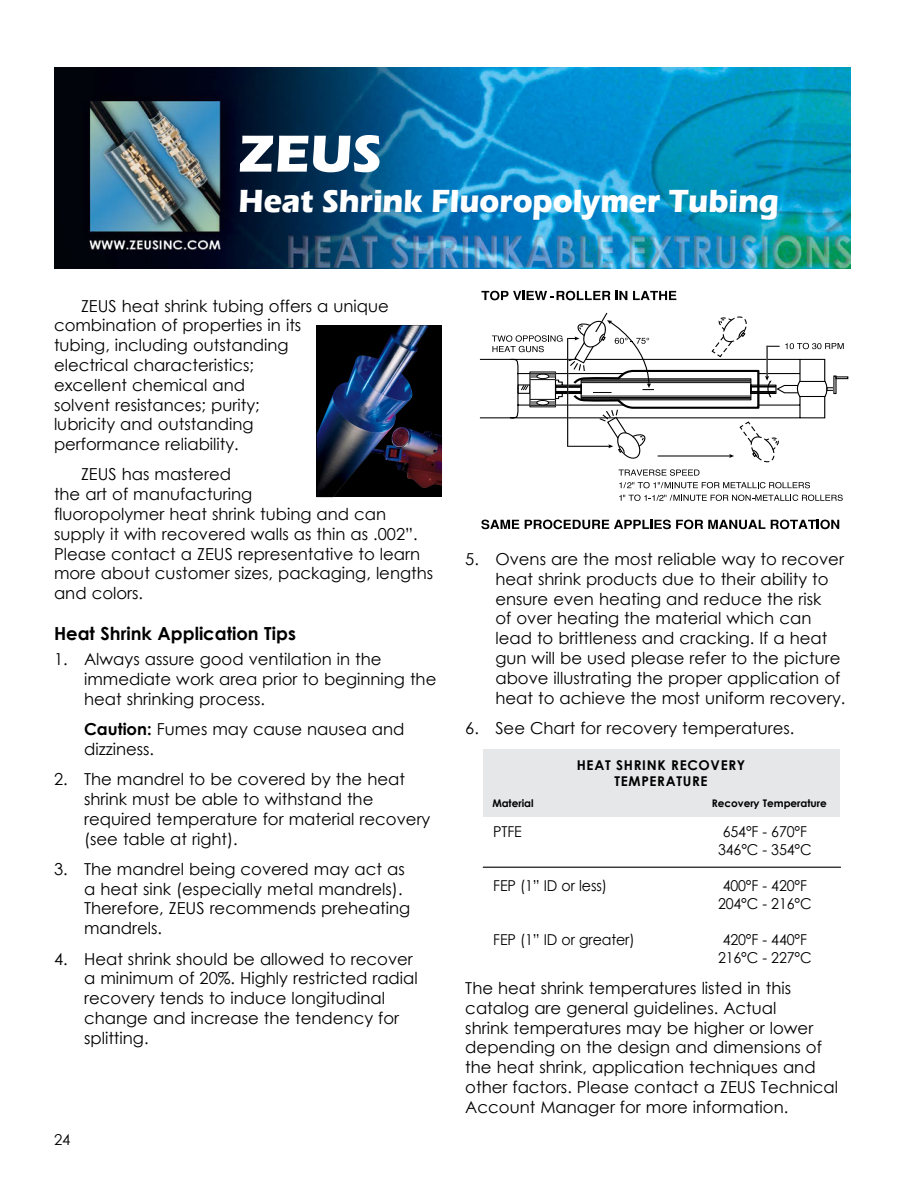
<style>
.page{position:relative;width:918px;height:1188px;background:#fff}
.page>*{position:absolute;margin:0;border:0;box-sizing:border-box;transform-origin:0 0}
.t1{font:700 54px "Eras ITC";color:#fff}
.t2{font:700 33px "Eras ITC";color:#fff;scale:.93 1}
.t3{font:700 18px "Century Gothic";color:#000}
.t4{font:16.5px/19.8px "Century Gothic";color:#000}
.t5{font:15px/18px "Century Gothic";letter-spacing:-.01em;color:#000;text-align:center;scale:.95 1}
.t6{font:15px "Century Gothic";letter-spacing:-.01em;color:#000}
.t7{font:700 13.5px/16.5px "Century Gothic";letter-spacing:.05em;color:#000;text-align:center}
.t8{font:700 10.5px "Century Gothic";letter-spacing:-.005em;color:#000}
.s1{font-weight:700}
</style>
<div class="page">
<div style="left:483px;top:750px;width:356px;height:67px;background:#e6e7e8"></div>
<hr style="left:483px;top:867px;width:358px;height:1px;background:#000">
<svg style="left:54px;top:268px;width:796px;height:1px"></svg>
<img style="left:54px;top:68px;width:796px;height:200px">
<img style="left:317px;top:325px;width:125px;height:172px">
<svg style="left:619px;top:482px;width:191px;height:6px"></svg>
<svg style="left:619px;top:495px;width:224px;height:6px"></svg>
<svg style="left:481px;top:291px;width:129px;height:9px"></svg>
<svg style="left:616px;top:291px;width:11px;height:9px"></svg>
<svg style="left:633px;top:291px;width:43px;height:9px"></svg>
<svg style="left:481px;top:520px;width:38px;height:9px"></svg>
<svg style="left:525px;top:520px;width:240px;height:9px"></svg>
<svg style="left:771px;top:520px;width:68px;height:9px"></svg>
<svg style="left:480px;top:312px;width:368px;height:164px"></svg>
<h1 class="t1" style="left:239px;top:123px;width:145px">ZEUS</h1>
<h2 class="t2" style="left:239px;top:182px;width:583px">Heat Shrink Fluoropolymer Tubing</h2>
<p class="t4" style="left:54px;top:295px;width:336px;text-indent:27px">ZEUS heat shrink tubing offers a unique combination of properties in its<br>tubing, including outstanding<br>electrical characteristics;<br>excellent chemical and<br>solvent resistances; purity;<br>lubricity and outstanding<br>performance reliability.</p>
<p class="t4" style="left:54px;top:464px;width:381px;text-indent:27px">ZEUS has mastered<br>the art of manufacturing<br>fluoropolymer heat shrink tubing and can supply it with recovered walls as thin as .002”.<br>Please contact a ZEUS representative to learn more about customer sizes, packaging, lengths and colors.</p>
<p class="t3" style="left:54px;top:620px;width:243px">Heat Shrink Application Tips</p>
<p class="t4" style="left:84px;top:649px;width:354px;text-indent:-30px">1. Always assure good ventilation in the immediate work area prior to beginning the heat shrinking process.</p>
<p class="t4" style="left:84px;top:719px;width:322px"><span class="s1">Caution:</span> Fumes may cause nausea and dizziness.</p>
<p class="t4" style="left:84px;top:769px;width:348px;text-indent:-30px">2. The mandrel to be covered by the heat shrink must be able to withstand the required temperature for material recovery (see table at right).</p>
<p class="t4" style="left:84px;top:859px;width:328px;text-indent:-30px">3. The mandrel being covered may act as a heat sink (especially metal mandrels).<br>Therefore, ZEUS recommends preheating mandrels.</p>
<p class="t4" style="left:84px;top:948px;width:335px;text-indent:-30px">4. Heat shrink should be allowed to recover a minimum of 20%. Highly restricted radial recovery tends to induce longitudinal change and increase the tendency for splitting.</p>
<p class="t6" style="left:54px;top:1129px;width:18px">24</p>
<p class="t4" style="left:495px;top:549px;width:351px;text-indent:-30px">5. Ovens are the most reliable way to recover heat shrink products due to their ability to ensure even heating and reduce the risk<br>of over heating the material which can lead to brittleness and cracking. If a heat gun will be used please refer to the picture above illustrating the proper application of heat to achieve the most uniform recovery.</p>
<p class="t4" style="left:465px;top:718px;width:331px">6. See Chart for recovery temperatures.</p>
<p class="t7" style="left:577px;top:756px;width:170px">HEAT SHRINK RECOVERY<br>TEMPERATURE</p>
<p class="t8" style="left:492px;top:795px;width:43px">Material</p>
<p class="t8" style="left:712px;top:795px;width:117px">Recovery Temperature</p>
<p class="t5" style="left:493px;top:823px;width:32px">PTFE</p>
<p class="t5" style="left:718px;top:823px;width:100px">654°F - 670°F<br>346°C - 354°C</p>
<p class="t5" style="left:493px;top:877px;width:121px">FEP (1” ID or less)</p>
<p class="t5" style="left:718px;top:877px;width:100px">400°F - 420°F<br>204°C - 216°C</p>
<p class="t5" style="left:493px;top:931px;width:150px">FEP (1” ID or greater)</p>
<p class="t5" style="left:718px;top:931px;width:100px">420°F - 440°F<br>216°C - 227°C</p>
<p class="t4" style="left:465px;top:978px;width:374px">The heat shrink temperatures listed in this catalog are general guidelines. Actual<br>shrink temperatures may be higher or lower depending on the design and dimensions of the heat shrink, application techniques and other factors. Please contact a ZEUS Technical Account Manager for more information.</p>
</div>
